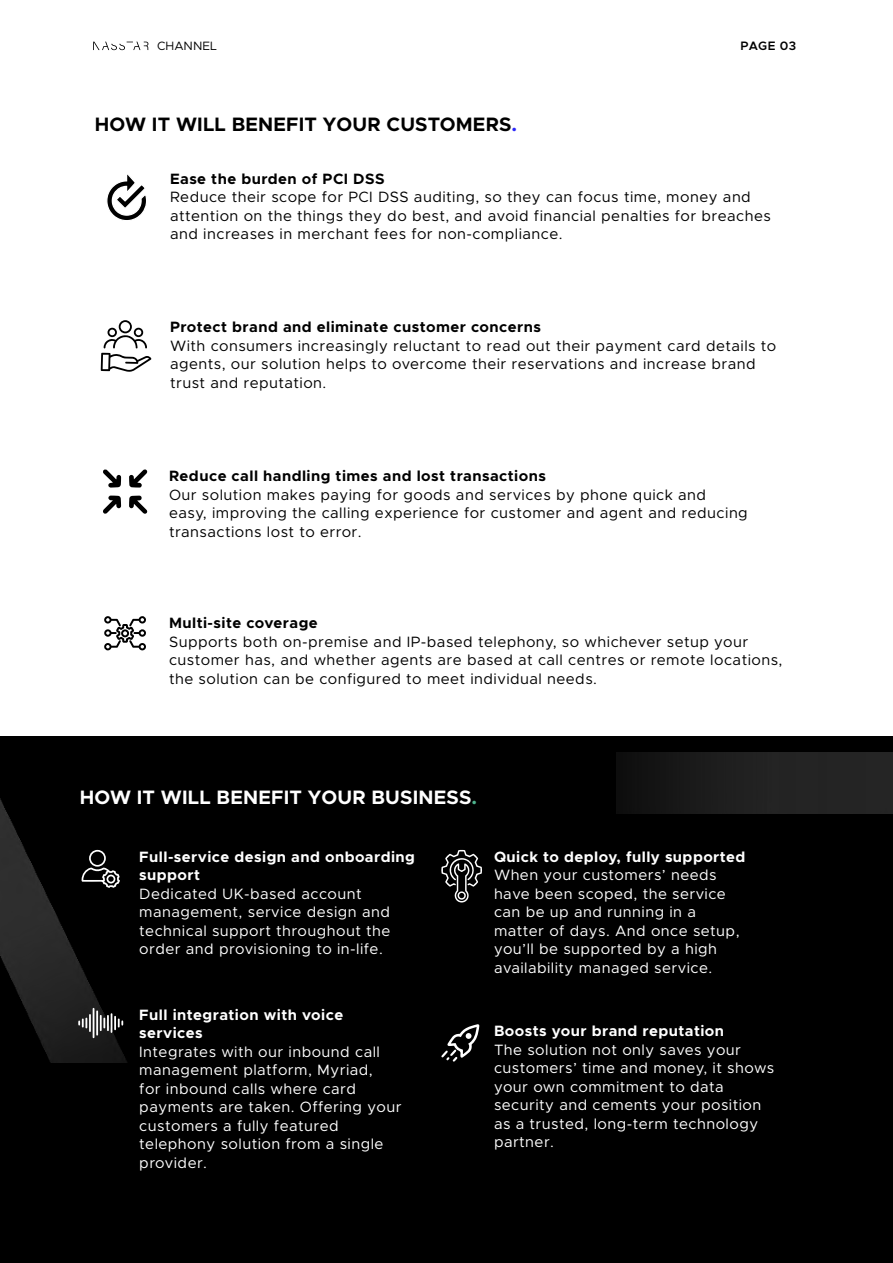
<style>
.page{position:relative;width:893px;height:1263px;background:#fff}
.page>*{position:absolute;margin:0;border:0;box-sizing:border-box;transform-origin:0 0}
.t1{font:700 19.5px "Metropolis";letter-spacing:.01em;color:#000}
.t2{font:700 19.5px "Metropolis";letter-spacing:.01em;color:#fff}
.t3{font:15px/18.5px "Metropolis";letter-spacing:.03em;color:#000}
.t4{font:15px/18.5px "Metropolis";letter-spacing:.03em;color:#fff}
.t5{font:700 15px/18.5px "Metropolis";letter-spacing:.03em;color:#fff}
.t6{font:700 15px "Metropolis";letter-spacing:.03em;color:#000}
.t7{font:600 12.3px "Metropolis";letter-spacing:.03em;color:#000}
.t8{font:12.15px "Metropolis";color:#000}
.s1{color:#2a26f9}
.s2{color:#4eb38d}
</style>
<div class="page">
<div style="left:0;top:737px;width:893px;height:526px;background:#000"></div>
<img style="left:617px;top:753px;width:276px;height:60px">
<img style="left:0;top:736px;width:136px;height:326px">
<svg style="left:101px;top:320px;width:50px;height:52px"></svg>
<svg style="left:441px;top:850px;width:41px;height:53px"></svg>
<svg style="left:104px;top:616px;width:42px;height:35px"></svg>
<svg style="left:107px;top:174px;width:39px;height:46px"></svg>
<svg style="left:78px;top:1008px;width:45px;height:30px"></svg>
<svg style="left:82px;top:850px;width:38px;height:38px"></svg>
<svg style="left:441px;top:1024px;width:38px;height:37px"></svg>
<svg style="left:129px;top:469px;width:19px;height:19px"></svg>
<svg style="left:103px;top:469px;width:18px;height:19px"></svg>
<svg style="left:103px;top:496px;width:18px;height:18px"></svg>
<svg style="left:129px;top:496px;width:19px;height:18px"></svg>
<svg style="left:93px;top:42px;width:55px;height:8px"></svg>
<p class="t8" style="left:157px;top:38px;width:61px">CHANNEL</p>
<p class="t7" style="left:740px;top:38px;width:57px">PAGE 03</p>
<h1 class="t1" style="left:95px;top:112px;width:424px">HOW IT WILL BENEFIT YOUR CUSTOMERS<span class="s1">.</span></h1>
<p class="t6" style="left:170px;top:169px;width:216px">Ease the burden of PCI DSS</p>
<p class="t3" style="left:170px;top:188px;width:602px">Reduce their scope for PCI DSS auditing, so they can focus time, money and attention on the things they do best, and avoid financial penalties for breaches and increases in merchant fees for non-compliance.</p>
<p class="t6" style="left:170px;top:317px;width:372px">Protect brand and eliminate customer concerns</p>
<p class="t3" style="left:170px;top:336px;width:608px">With consumers increasingly reluctant to read out their payment card details to agents, our solution helps to overcome their reservations and increase brand trust and reputation.</p>
<p class="t6" style="left:169px;top:467px;width:378px">Reduce call handling times and lost transactions</p>
<p class="t3" style="left:169px;top:485px;width:580px">Our solution makes paying for goods and services by phone quick and<br>easy, improving the calling experience for customer and agent and reducing transactions lost to error.</p>
<p class="t6" style="left:169px;top:613px;width:150px">Multi-site coverage</p>
<p class="t3" style="left:169px;top:632px;width:615px">Supports both on-premise and IP-based telephony, so whichever setup your customer has, and whether agents are based at call centres or remote locations, the solution can be configured to meet individual needs.</p>
<h1 class="t2" style="left:80px;top:785px;width:399px">HOW IT WILL BENEFIT YOUR BUSINESS<span class="s2">.</span></h1>
<p class="t5" style="left:139px;top:847px;width:277px">Full-service design and onboarding support</p>
<p class="t4" style="left:139px;top:884px;width:253px">Dedicated UK-based account management, service design and technical support throughout the order and provisioning to in-life.</p>
<p class="t5" style="left:139px;top:1005px;width:205px">Full integration with voice services</p>
<p class="t4" style="left:139px;top:1042px;width:264px">Integrates with our inbound call management platform, Myriad,<br>for inbound calls where card payments are taken. Offering your customers a fully featured telephony solution from a single provider.</p>
<p class="t5" style="left:494px;top:847px;width:253px">Quick to deploy, fully supported</p>
<p class="t4" style="left:494px;top:866px;width:247px">When your customers’ needs have been scoped, the service can be up and running in a matter of days. And once setup, you’ll be supported by a high availability managed service.</p>
<p class="t5" style="left:494px;top:1022px;width:232px">Boosts your brand reputation</p>
<p class="t4" style="left:494px;top:1040px;width:282px">The solution not only saves your customers’ time and money, it shows your own commitment to data security and cements your position as a trusted, long-term technology partner.</p>
</div>
